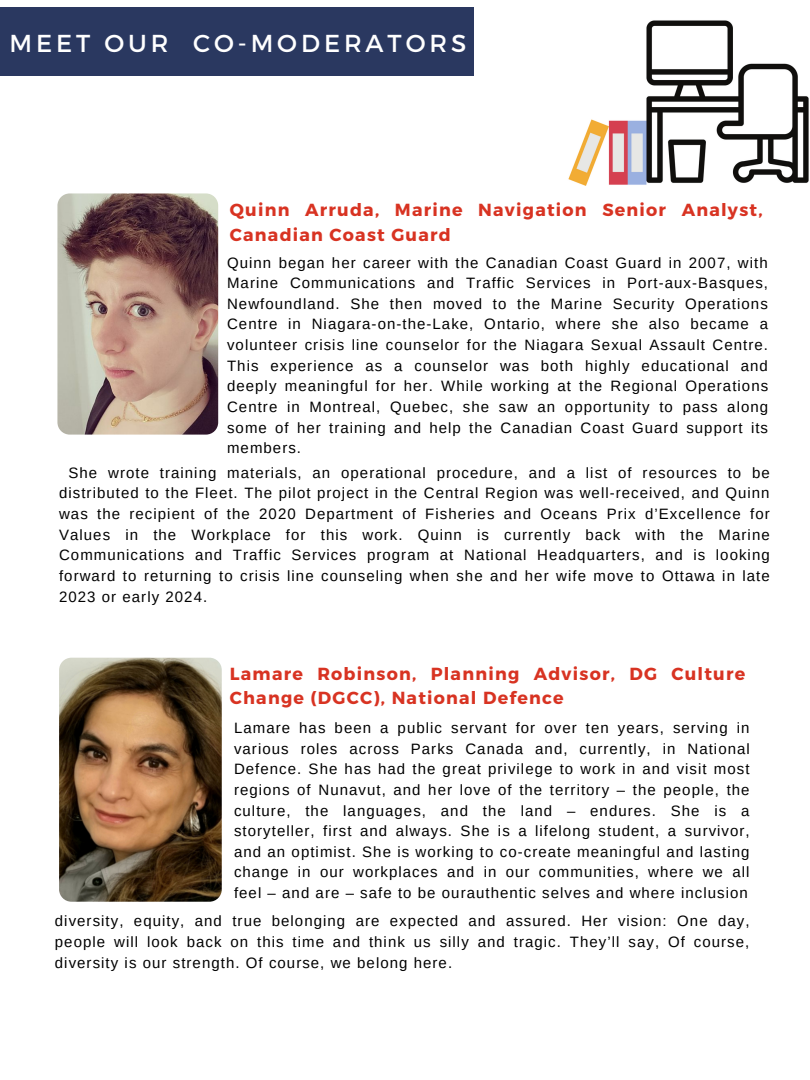
<style>
.page{position:relative;width:810px;height:1080px;background:#fff}
.page>*{position:absolute;margin:0;border:0;box-sizing:border-box;transform-origin:0 0}
.t1{font:24.5px "Montserrat";letter-spacing:.16em;color:#fff}
.t2{font:700 17.5px/24.4px "Montserrat";letter-spacing:.07em;color:#d83322}
.t3{font:15px/20.6px "Arimo";letter-spacing:.07em;color:#000;text-align:justify}
</style>
<div class="page">
<img style="left:0;top:7px;width:809px;height:178px">
<img style="left:57px;top:193px;width:161px;height:242px;border-radius:12px">
<div style="left:0;top:8px;width:474px;height:67px;background:#2a3860"></div>
<img style="left:59px;top:658px;width:163px;height:244px;border-radius:12px">
<h1 class="t1" style="left:10px;top:27px;width:458px">MEET OUR CO-MODERATORS</h1>
<p class="t2" style="left:230px;top:197px;width:534px">Quinn Arruda, Marine Navigation Senior Analyst,<br>Canadian Coast Guard</p>
<p class="t3" style="left:227px;top:252px;width:543px">Quinn began her career with the Canadian Coast Guard in 2007, with Marine Communications and Traffic Services in Port-aux-Basques, Newfoundland. She then moved to the Marine Security Operations Centre in Niagara-on-the-Lake, Ontario, where she also became a volunteer crisis line counselor for the Niagara Sexual Assault Centre.<br>This experience as a counselor was both highly educational and deeply meaningful for her. While working at the Regional Operations Centre in Montreal, Quebec, she saw an opportunity to pass along some of her training and help the Canadian Coast Guard support its members.</p>
<p class="t3" style="left:59px;top:462px;width:712px;text-indent:9px">She wrote training materials, an operational procedure, and a list of resources to be distributed to the Fleet. The pilot project in the Central Region was well-received, and Quinn was the recipient of the 2020 Department of Fisheries and Oceans Prix d’Excellence for Values in the Workplace for this work. Quinn is currently back with the Marine Communications and Traffic Services program at National Headquarters, and is looking forward to returning to crisis line counseling when she and her wife move to Ottawa in late 2023 or early 2024.</p>
<p class="t2" style="left:230px;top:661px;width:517px">Lamare Robinson, Planning Advisor, DG Culture<br>Change (DGCC), National Defence</p>
<p class="t3" style="left:234px;top:718px;width:517px">Lamare has been a public servant for over ten years, serving in various roles across Parks Canada and, currently, in National Defence. She has had the great privilege to work in and visit most regions of Nunavut, and her love of the territory – the people, the culture, the languages, and the land – endures. She is a storyteller, first and always. She is a lifelong student, a survivor, and an optimist. She is working to co-create meaningful and lasting change in our workplaces and in our communities, where we all feel – and are – safe to be ourauthentic selves and where inclusion</p>
<p class="t3" style="left:55px;top:911px;width:696px">diversity, equity, and true belonging are expected and assured. Her vision: One day, people will look back on this time and think us silly and tragic. They’ll say, Of course, diversity is our strength. Of course, we belong here.</p>
</div>
